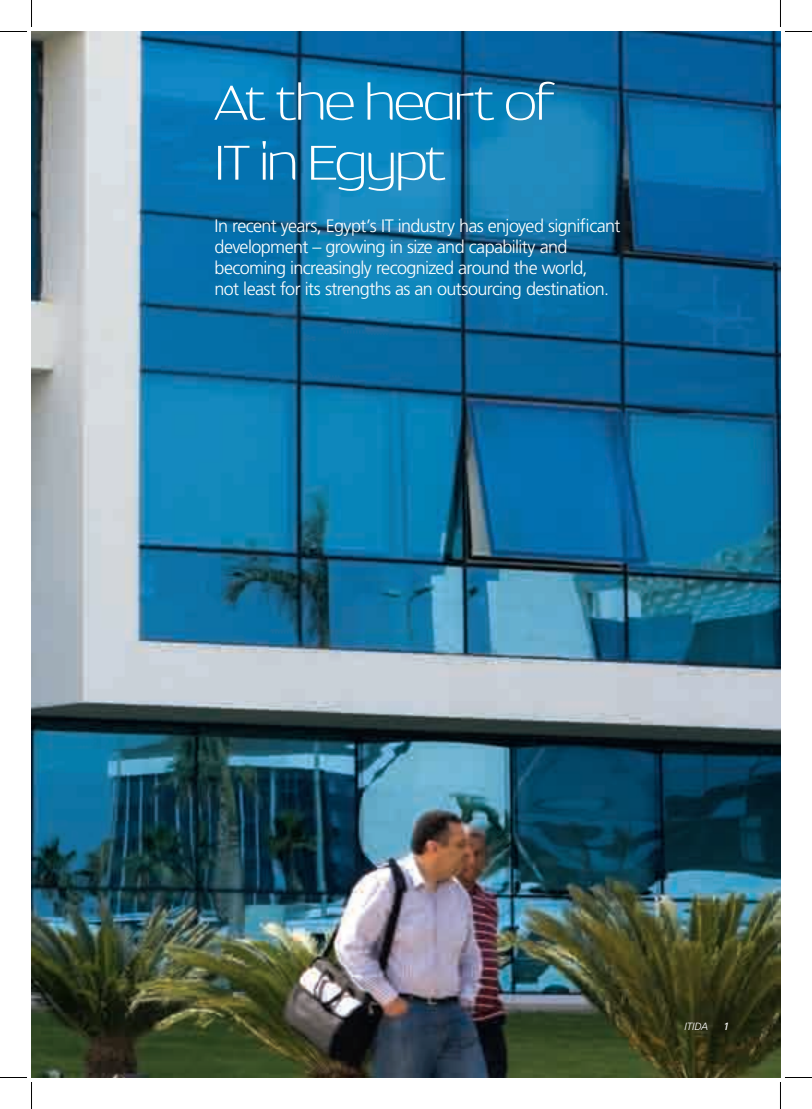
<style>
.page{position:relative;width:812px;height:1109px;background:#fff}
.page>*{position:absolute;margin:0;border:0;box-sizing:border-box;transform-origin:0 0}
._44_Xlight_Eng{font:200 66px/60px "Dynasty";letter-spacing:-.015em;color:#fff}
.IntroCopy_Eng{font:300 18px/21px "Frutiger";letter-spacing:-.035em;color:#fff}
.t1{font:italic 300 10.5px "Frutiger";color:#fff}
.t2{font:italic 10.5px "Frutiger";color:#fff}
</style>
<div class="page">
<img style="left:32px;top:32px;width:748px;height:1045px">
<svg style="left:0;top:0;width:32px;height:32px"></svg>
<svg style="left:0;top:1077px;width:32px;height:32px"></svg>
<svg style="left:780px;top:0;width:31px;height:32px"></svg>
<svg style="left:780px;top:1077px;width:31px;height:32px"></svg>
<p class="_44_Xlight_Eng" style="left:214px;top:71px;width:341px">At the heart of<br>IT in Egypt</p>
<p class="IntroCopy_Eng" style="left:214px;top:216px;width:407px">In recent years, Egypt’s IT industry has enjoyed significant development – growing in size and capability and becoming increasingly recognized around the world,<br>not least for its strengths as an outsourcing destination.</p>
<p class="t1" style="left:684px;top:1021px;width:25px">ITIDA</p>
<p class="t2" style="left:723px;top:1021px;width:7px">1</p>
</div>
